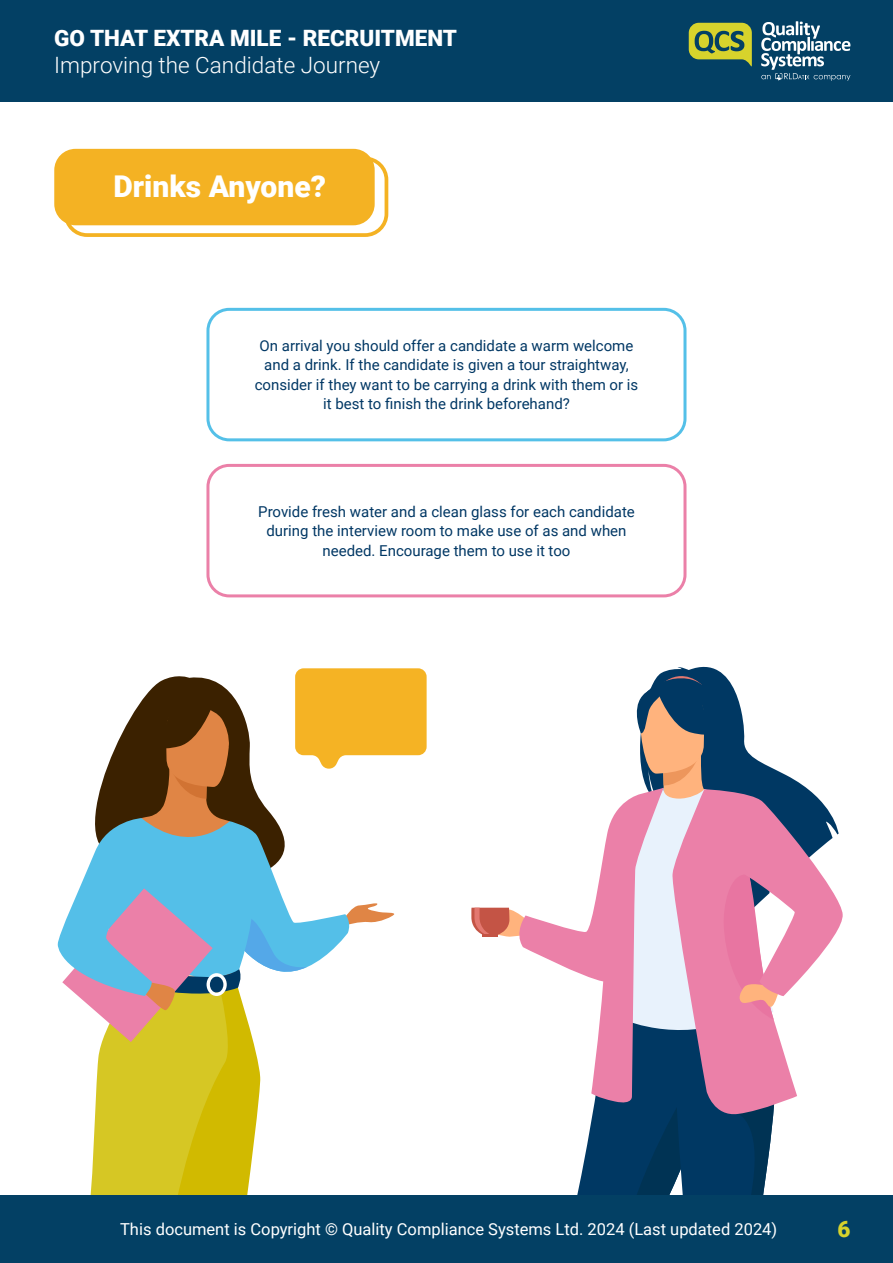
<style>
.page{position:relative;width:893px;height:1263px;background:#fff}
.page>*{position:absolute;margin:0;border:0;box-sizing:border-box;transform-origin:0 0}
.t1{font:900 30px "Roboto";color:#fff}
.t2{font:300 22.5px "Roboto";color:#fff}
.t3{font:900 22.5px "Roboto";color:#fff}
.t4{font:900 22.5px "Roboto";color:#d7d32c}
.t5{font:16.5px "Roboto";color:#fff}
.t6{font:15px/19.5px "Roboto";color:#003764;text-align:center}
</style>
<div class="page">
<div style="left:0;top:0;width:893px;height:102px;background:#034064"></div>
<svg style="left:689px;top:23px;width:63px;height:44px"></svg>
<svg style="left:761px;top:21px;width:89px;height:60px"></svg>
<div style="left:0;top:1195px;width:893px;height:68px;background:#034064"></div>
<div style="left:206px;top:308px;width:480px;height:133px;border:3px solid #54c0e8;border-radius:21px"></div>
<div style="left:206px;top:464px;width:480px;height:133px;border:3px solid #eb80a8;border-radius:21px"></div>
<div style="left:64px;top:157px;width:324px;height:80px;border:4px solid #f4b223;border-radius:21px"></div>
<div style="left:54px;top:149px;width:321px;height:76px;background:#f4b223;border-radius:21px"></div>
<svg style="left:95px;top:676px;width:179px;height:142px"></svg>
<svg style="left:103px;top:769px;width:167px;height:49px;fill:#3b2100"></svg>
<svg style="left:151px;top:690px;width:88px;height:109px"></svg>
<svg style="left:57px;top:818px;width:337px;height:377px"></svg>
<svg style="left:471px;top:666px;width:372px;height:529px"></svg>
<svg style="left:513px;top:788px;width:151px;height:317px"></svg>
<svg style="left:295px;top:668px;width:132px;height:101px"></svg>
<h2 class="t3" style="left:54px;top:22px;width:404px">GO THAT EXTRA MILE - RECRUITMENT</h2>
<h2 class="t2" style="left:54px;top:49px;width:327px">Improving the Candidate Journey</h2>
<p class="t1" style="left:113px;top:165px;width:214px">Drinks Anyone?</p>
<p class="t6" style="left:255px;top:335px;width:385px">On arrival you should offer a candidate a warm welcome and a drink. If the candidate is given a tour straightway, consider if they want to be carrying a drink with them or is it best to finish the drink beforehand?</p>
<p class="t6" style="left:258px;top:501px;width:378px">Provide fresh water and a clean glass for each candidate during the interview room to make use of as and when needed. Encourage them to use it too</p>
<p class="t5" style="left:120px;top:1218px;width:659px">This document is Copyright © Quality Compliance Systems Ltd. 2024 (Last updated 2024)</p>
<h2 class="t4" style="left:837px;top:1213px;width:15px">6</h2>
</div>
